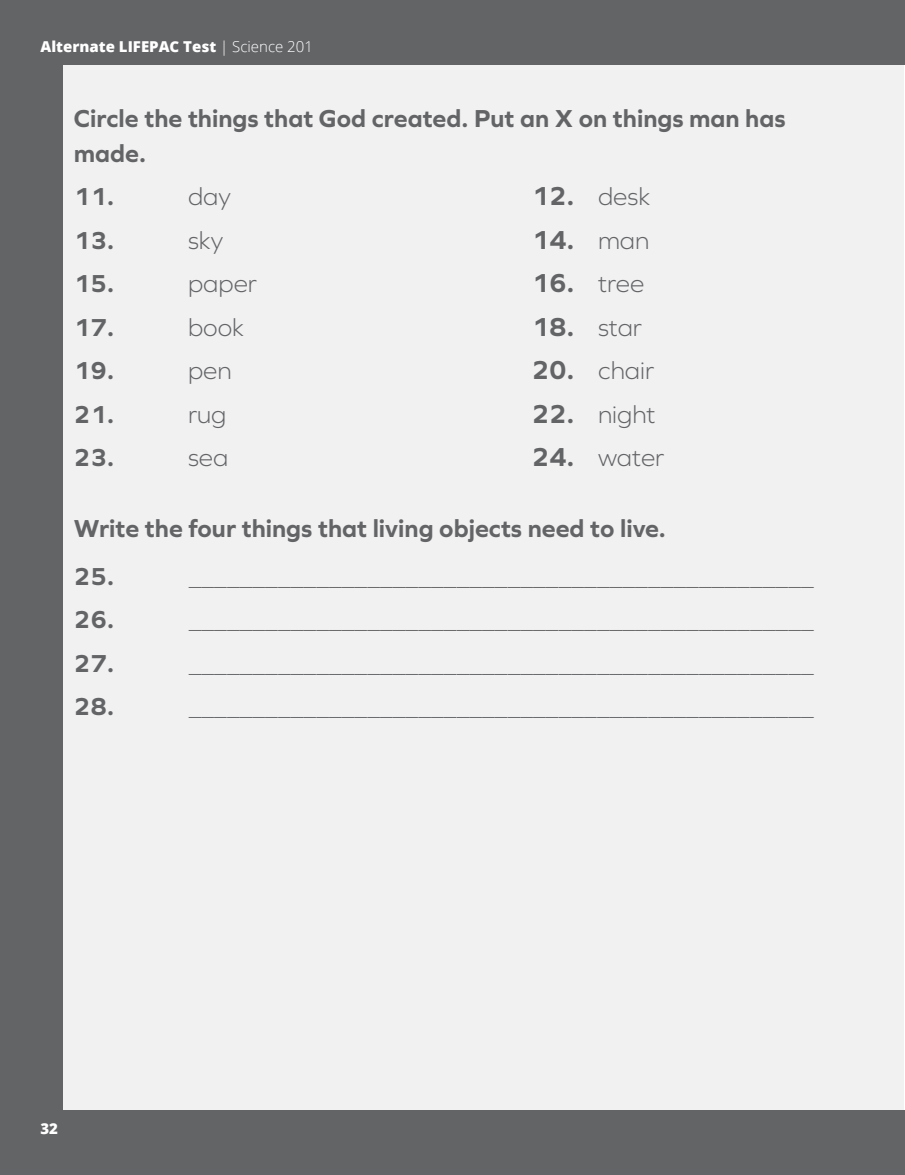
<style>
.page{position:relative;width:905px;height:1175px;background:#fff}
.page>*{position:absolute;margin:0;border:0;box-sizing:border-box;transform-origin:0 0}
.t1{font:700 27px "Graphie";color:#636466}
.t2{font:300 25.5px "Graphie";color:#636466}
.t3{font:700 25.5px/34.5px "Graphie";color:#636466}
.t4{font:800 15px "Open Sans";color:#fff}
.s1{font-weight:300}
.s2{font-weight:700;font-size:27px}
.s3{font-weight:300;font-size:25.5px}
</style>
<div class="page">
<div style="left:0;top:8px;width:903px;height:1166px;background:#f1f1f2"></div>
<div style="left:0;top:0;width:63px;height:1174px;background:#636466"></div>
<div style="left:0;top:1110px;width:904px;height:64px;background:#636466"></div>
<div style="left:0;top:0;width:904px;height:64px;background:#636466"></div>
<p class="t4" style="left:40px;top:35px;width:274px">Alternate LIFEPAC Test <span class="s1">| Science 201</span></p>
<p class="t3" style="left:74px;top:101px;width:713px">Circle the things that God created. Put an X on things man has made.</p>
<p class="t3" style="left:74px;top:179px;width:42px">11.</p>
<p class="t2" style="left:188px;top:182px;width:44px">day</p>
<p class="t2" style="left:531px;top:182px;width:120px"><span class="s2">12.</span> desk</p>
<p class="t3" style="left:74px;top:222px;width:42px">13.</p>
<p class="t2" style="left:188px;top:225px;width:37px">sky</p>
<p class="t1" style="left:531px;top:224px;width:119px">14. <span class="s3">man</span></p>
<p class="t3" style="left:74px;top:266px;width:42px">15.</p>
<p class="t2" style="left:188px;top:269px;width:70px">paper</p>
<p class="t2" style="left:531px;top:269px;width:114px"><span class="s2">16.</span> tree</p>
<p class="t3" style="left:74px;top:309px;width:42px">17.</p>
<p class="t2" style="left:188px;top:312px;width:58px">book</p>
<p class="t2" style="left:531px;top:312px;width:112px"><span class="s2">18.</span> star</p>
<p class="t3" style="left:74px;top:353px;width:42px">19.</p>
<p class="t2" style="left:188px;top:356px;width:45px">pen</p>
<p class="t2" style="left:531px;top:356px;width:124px"><span class="s2">20.</span> chair</p>
<p class="t3" style="left:74px;top:396px;width:42px">21.</p>
<p class="t2" style="left:188px;top:399px;width:40px">rug</p>
<p class="t2" style="left:531px;top:399px;width:125px"><span class="s2">22.</span> night</p>
<p class="t3" style="left:74px;top:440px;width:42px">23.</p>
<p class="t2" style="left:188px;top:443px;width:42px">sea</p>
<p class="t2" style="left:531px;top:443px;width:134px"><span class="s2">24.</span> water</p>
<p class="t3" style="left:74px;top:504px;width:593px;line-height:48px">Write the four things that living objects need to live.<br>25.</p>
<p class="t2" style="left:189px;top:561px;width:626px">_________________________________________________</p>
<p class="t3" style="left:74px;top:602px;width:42px">26.</p>
<p class="t2" style="left:189px;top:605px;width:626px">_________________________________________________</p>
<p class="t3" style="left:74px;top:645px;width:42px">27.</p>
<p class="t2" style="left:189px;top:648px;width:626px">_________________________________________________</p>
<p class="t3" style="left:74px;top:689px;width:42px">28.</p>
<p class="t2" style="left:189px;top:692px;width:626px">_________________________________________________</p>
<p class="t4" style="left:40px;top:1117px;width:19px">32</p>
</div>
